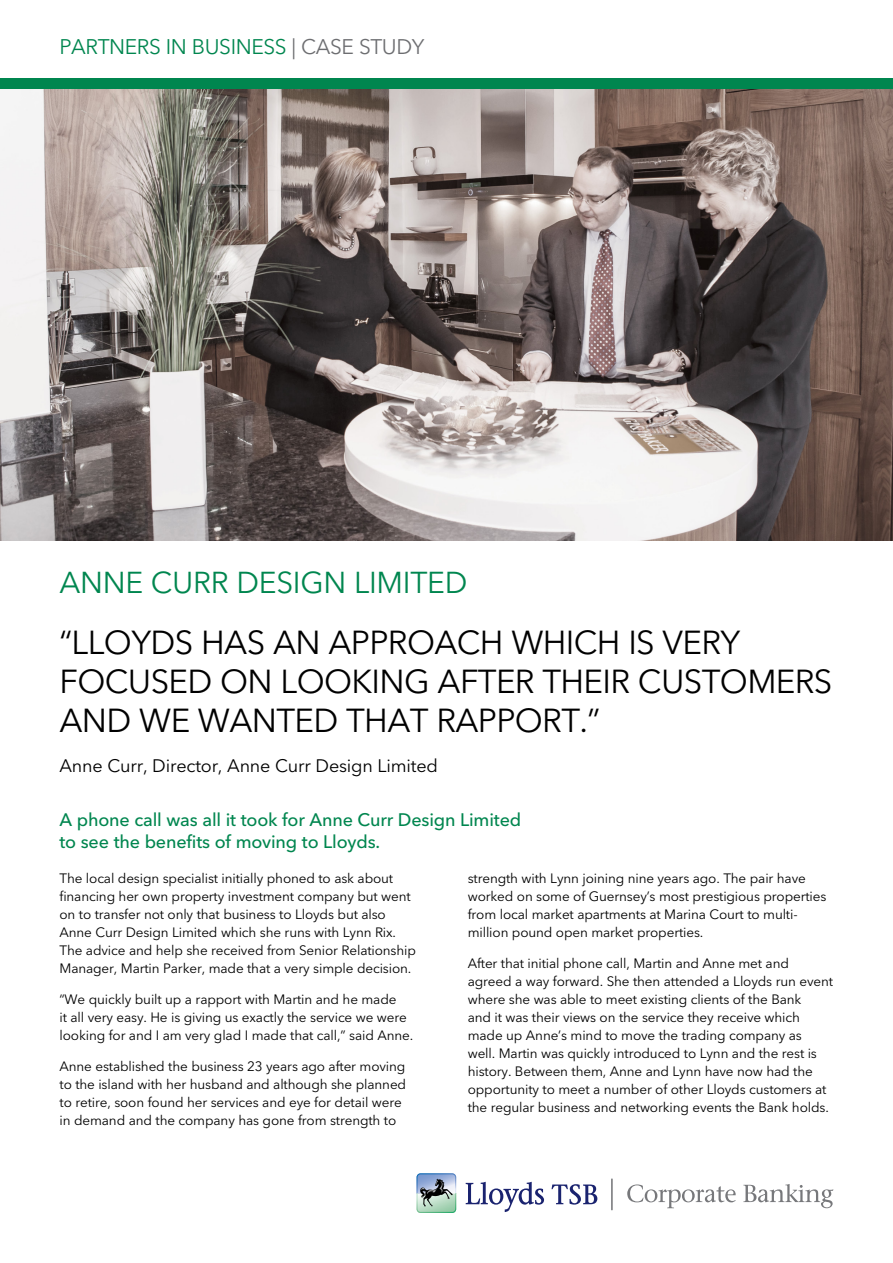
<style>
.page{position:relative;width:893px;height:1263px;background:#fff}
.page>*{position:absolute;margin:0;border:0;box-sizing:border-box;transform-origin:0 0}
.t1{font:33px/39px "Avenir Next LT Pro";letter-spacing:-.02em;color:#000}
.t2{font:30px "Avenir Next LT Pro";letter-spacing:-.01em;color:#00864f}
.t3{font:21px "Avenir Next LT Pro";letter-spacing:-.02em;color:#00864f}
.t4{font:500 18px/22.5px "Avenir Next LT Pro";letter-spacing:-.01em;color:#00864f}
.t5{font:18px "Avenir Next LT Pro";letter-spacing:-.01em;color:#000}
.t6{font:13.5px/18px "Avenir Next LT Pro";letter-spacing:-.01em;color:#000}
.s1{color:#6d6e71}
</style>
<div class="page">
<div style="left:0;top:79px;width:893px;height:10px;background:#00864f"></div>
<img style="left:0;top:89px;width:893px;height:451px">
<svg style="left:627px;top:1184px;width:109px;height:24px"></svg>
<svg style="left:743px;top:1184px;width:90px;height:24px"></svg>
<svg style="left:551px;top:1184px;width:46px;height:20px"></svg>
<svg style="left:466px;top:1182px;width:78px;height:30px"></svg>
<hr style="left:611px;top:1178px;width:2px;height:32px;background:#77787b">
<svg style="left:417px;top:1173px;width:39px;height:40px;background:#8fa9ad"></svg>
<h3 class="t3" style="left:60px;top:34px;width:367px">PARTNERS IN BUSINESS <span class="s1">| CASE STUDY</span></h3>
<h2 class="t2" style="left:60px;top:564px;width:409px">ANNE CURR DESIGN LIMITED</h2>
<h1 class="t1" style="left:60px;top:623px;width:774px">“LLOYDS HAS AN APPROACH WHICH IS VERY<br>FOCUSED ON LOOKING AFTER THEIR CUSTOMERS<br>AND WE WANTED THAT RAPPORT.”</h1>
<h3 class="t5" style="left:60px;top:755px;width:380px">Anne Curr, Director, Anne Curr Design Limited</h3>
<h3 class="t4" style="left:60px;top:808px;width:463px">A phone call was all it took for Anne Curr Design Limited to see the benefits of moving to Lloyds.</h3>
<p class="t6" style="left:60px;top:869px;width:358px">The local design specialist initially phoned to ask about financing her own property investment company but went on to transfer not only that business to Lloyds but also Anne Curr Design Limited which she runs with Lynn Rix.<br>The advice and help she received from Senior Relationship Manager, Martin Parker, made that a very simple decision.</p>
<p class="t6" style="left:60px;top:990px;width:355px">“We quickly built up a rapport with Martin and he made<br>it all very easy. He is giving us exactly the service we were looking for and I am very glad I made that call,” said Anne.</p>
<p class="t6" style="left:60px;top:1057px;width:348px">Anne established the business 23 years ago after moving to the island with her husband and although she planned to retire, soon found her services and eye for detail were in demand and the company has gone from strength to</p>
<p class="t6" style="left:468px;top:869px;width:360px">strength with Lynn joining nine years ago. The pair have worked on some of Guernsey’s most prestigious properties from local market apartments at Marina Court to multi&shy;million pound open market properties.</p>
<p class="t6" style="left:468px;top:954px;width:367px">After that initial phone call, Martin and Anne met and agreed a way forward. She then attended a Lloyds run event where she was able to meet existing clients of the Bank<br>and it was their views on the service they receive which made up Anne’s mind to move the trading company as<br>well. Martin was quickly introduced to Lynn and the rest is history. Between them, Anne and Lynn have now had the opportunity to meet a number of other Lloyds customers at the regular business and networking events the Bank holds.</p>
</div>
